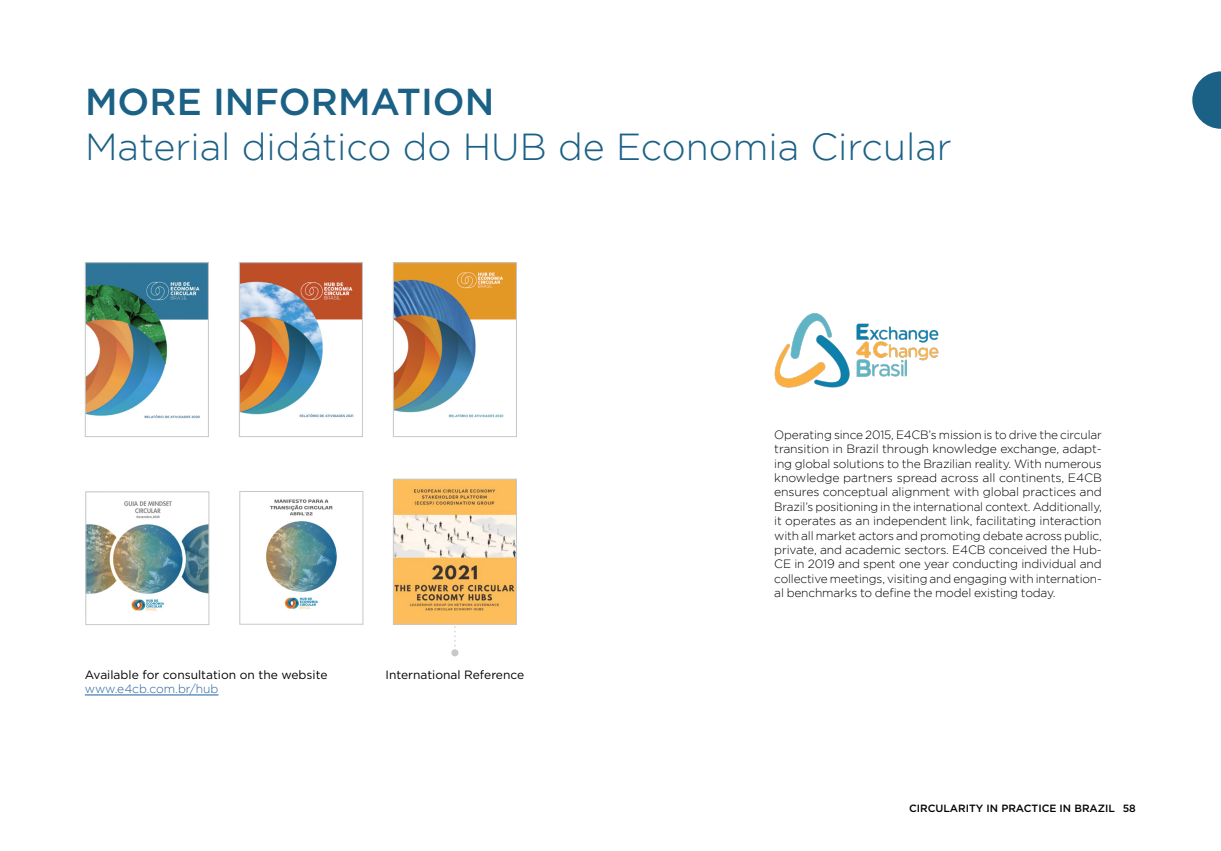
<style>
.page{position:relative;width:1221px;height:851px;background:#fff}
.page>*{position:absolute;margin:0;border:0;box-sizing:border-box;transform-origin:0 0}
.t1{font:300 37.5px "Gotham";color:#1b6186}
.t2{font:500 37.5px "Gotham";color:#1b6186}
.t3{font:300 12px/14.4px "Gotham";letter-spacing:-.015em;color:#000;text-align:justify}
.t4{font:12px "Gotham";color:#000}
.t5{font:300 12px "Gotham";color:#215e9e}
.t6{font:500 10.5px "Gotham";color:#000}
</style>
<div class="page">
<svg style="left:1192px;top:71px;width:28px;height:58px"></svg>
<img style="left:774px;top:313px;width:165px;height:75px">
<hr style="left:85px;top:694px;width:133px;height:1px;background:#215e9e">
<img style="left:87px;top:264px;width:120px;height:155px">
<div style="left:85px;top:262px;width:124px;height:175px;border:1px solid #c7c8ca"></div>
<img style="left:241px;top:264px;width:119px;height:154px">
<div style="left:239px;top:262px;width:123px;height:175px;border:1px solid #c7c8ca"></div>
<img style="left:395px;top:264px;width:119px;height:154px">
<div style="left:393px;top:262px;width:123px;height:175px;border:1px solid #c7c8ca"></div>
<img style="left:88px;top:501px;width:119px;height:110px">
<div style="left:86px;top:491px;width:123px;height:133px;border:1px solid #c7c8ca"></div>
<img style="left:266px;top:499px;width:71px;height:110px">
<div style="left:239px;top:491px;width:124px;height:133px;border:1px solid #c7c8ca"></div>
<svg style="left:454px;top:624px;width:2px;height:22px"></svg>
<div style="left:451px;top:649px;width:7px;height:7px;background:#c7c8ca;border-radius:50%"></div>
<img style="left:395px;top:481px;width:119px;height:141px">
<div style="left:393px;top:479px;width:123px;height:145px;border:1px solid #c7c8ca"></div>
<h1 class="t2" style="left:85px;top:77px;width:411px">MORE INFORMATION</h1>
<h1 class="t1" style="left:85px;top:126px;width:868px">Material didático do HUB de Economia Circular</h1>
<p class="t4" style="left:85px;top:667px;width:244px">Available for consultation on the website</p>
<p class="t5" style="left:85px;top:682px;width:135px">www.e4cb.com.br/hub</p>
<p class="t4" style="left:385px;top:667px;width:140px">International Reference</p>
<p class="t3" style="left:774px;top:427px;width:329px">Operating since 2015, E4CB’s mission is to drive the circular transition in Brazil through knowledge exchange, adapt&shy;ing global solutions to the Brazilian reality. With numerous knowledge partners spread across all continents, E4CB ensures conceptual alignment with global practices and Brazil’s positioning in the international context. Additionally, it operates as an independent link, facilitating interaction with all market actors and promoting debate across public, private, and academic sectors. E4CB conceived the Hub-CE in 2019 and spent one year conducting individual and collective meetings, visiting and engaging with internation&shy;al benchmarks to define the model existing today.</p>
<p class="t6" style="left:909px;top:801px;width:228px">CIRCULARITY IN PRACTICE IN BRAZIL 58</p>
</div>
